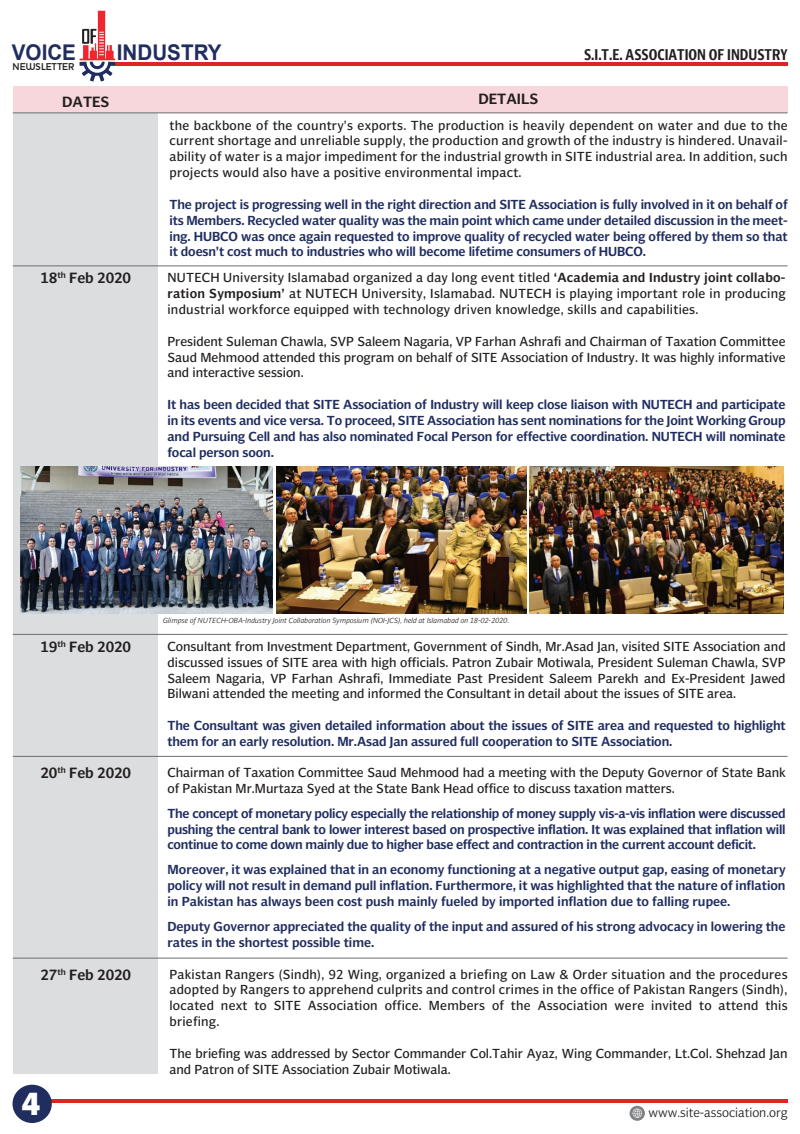
<style>
.page{position:relative;width:800px;height:1134px;background:#fff}
.page>*{position:absolute;margin:0;border:0;box-sizing:border-box;transform-origin:0 0}
.t1{font:800 31.95px "Olisipone";color:#fff;scale:.95 1}
.t2{font:700 21.6px "Arial";color:#202d5f;scale:.95 1}
.t3{font:600 15.15px "Olisipone Head";color:#231f20}
.t4{font:600 15px "Olisipone";letter-spacing:-.01em;color:#231f20}
.t5{font:13.2px/15.9px "Olisipone";color:#231f20;text-align:justify}
.t6{font:600 13.2px/15.9px "Olisipone";letter-spacing:-.01em;color:#202d5f;text-align:justify}
.t7{font:300 12.9px "Olisipone";color:#231f20}
.t8{font:700 10.05px "Houschka";letter-spacing:.02em;color:#231f20;scale:.95 1}
.t9{font:italic 300 7.5px "Olisipone";letter-spacing:.005em;color:#231f20}
.s1{font-weight:600}
</style>
<div class="page">
<hr style="left:114px;top:62px;width:673px;height:4px;background:#df2426">
<svg style="left:79px;top:11px;width:36px;height:71px"></svg>
<hr style="left:14px;top:1099px;width:773px;height:4px;background:#df2426">
<svg style="left:629px;top:1106px;width:15px;height:15px"></svg>
<svg style="left:632px;top:1109px;width:9px;height:9px"></svg>
<div style="left:13px;top:1085px;width:39px;height:38px;background:#202d5f;border-radius:50%"></div>
<div style="left:13px;top:87px;width:774px;height:26px;background:#f7d7db"></div>
<div style="left:13px;top:113px;width:144px;height:961px;background:#dcdddf"></div>
<hr style="left:13px;top:113px;width:774px;height:1px;background:#6c6d70">
<hr style="left:13px;top:266px;width:774px;height:1px;background:#6c6d70">
<hr style="left:13px;top:634px;width:774px;height:1px;background:#6c6d70">
<hr style="left:13px;top:756px;width:774px;height:1px;background:#6c6d70">
<hr style="left:13px;top:958px;width:774px;height:1px;background:#6c6d70">
<img style="left:20px;top:466px;width:253px;height:148px">
<img style="left:276px;top:466px;width:250px;height:148px">
<img style="left:529px;top:466px;width:254px;height:148px">
<h2 class="t2" style="left:12px;top:38px;width:69px">VOICE</h2>
<h2 class="t2" style="left:117px;top:38px;width:112px">INDUSTRY</h2>
<p class="t3" style="left:583px;top:46px;width:205px">S.I.T.E. ASSOCIATION OF INDUSTRY</p>
<p class="t8" style="left:12px;top:60px;width:67px">NEWSLETTER</p>
<p class="t4" style="left:62px;top:93px;width:49px">DATES</p>
<p class="t4" style="left:478px;top:90px;width:61px">DETAILS</p>
<p class="t4" style="left:41px;top:270px;width:92px">18<sup>th</sup> Feb 2020</p>
<p class="t5" style="left:169px;top:117px;width:619px">the backbone of the country’s exports. The production is heavily dependent on water and due to the current shortage and unreliable supply, the production and growth of the industry is hindered. Unavail&shy;ability of water is a major impediment for the industrial growth in SITE industrial area. In addition, such projects would also have a positive environmental impact.</p>
<p class="t6" style="left:169px;top:196px;width:619px">The project is progressing well in the right direction and SITE Association is fully involved in it on behalf of its Members. Recycled water quality was the main point which came under detailed discussion in the meet&shy;ing. HUBCO was once again requested to improve quality of recycled water being offered by them so that it doesn’t cost much to industries who will become lifetime consumers of HUBCO.</p>
<p class="t5" style="left:167px;top:270px;width:619px">NUTECH University Islamabad organized a day long event titled <span class="s1">‘Academia and Industry joint collabo&shy;ration Symposium’</span> at NUTECH University, Islamabad. NUTECH is playing important role in producing industrial workforce equipped with technology driven knowledge, skills and capabilities.</p>
<p class="t5" style="left:167px;top:333px;width:619px">President Suleman Chawla, SVP Saleem Nagaria, VP Farhan Ashrafi and Chairman of Taxation Committee Saud Mehmood attended this program on behalf of SITE Association of Industry. It was highly informative and interactive session.</p>
<p class="t6" style="left:167px;top:396px;width:619px">It has been decided that SITE Association of Industry will keep close liaison with NUTECH and participate in its events and vice versa. To proceed, SITE Association has sent nominations for the Joint Working Group and Pursuing Cell and has also nominated Focal Person for effective coordination. NUTECH will nominate focal person soon.</p>
<p class="t4" style="left:41px;top:638px;width:92px">19<sup>th</sup> Feb 2020</p>
<p class="t4" style="left:41px;top:764px;width:92px">20<sup>th</sup> Feb 2020</p>
<p class="t9" style="left:163px;top:616px;width:347px">Glimpse of NUTECH-OBA-Industry Joint Collaboration Symposium (NOI-JCS), held at Islamabad on 18-02-2020.</p>
<p class="t5" style="left:167px;top:638px;width:619px">Consultant from Investment Department, Government of Sindh, Mr.Asad Jan, visited SITE Association and discussed issues of SITE area with high officials. Patron Zubair Motiwala, President Suleman Chawla, SVP Saleem Nagaria, VP Farhan Ashrafi, Immediate Past President Saleem Parekh and Ex-President Jawed Bilwani attended the meeting and informed the Consultant in detail about the issues of SITE area.</p>
<p class="t6" style="left:167px;top:717px;width:619px">The Consultant was given detailed information about the issues of SITE area and requested to highlight them for an early resolution. Mr.Asad Jan assured full cooperation to SITE Association.</p>
<p class="t5" style="left:167px;top:764px;width:619px">Chairman of Taxation Committee Saud Mehmood had a meeting with the Deputy Governor of State Bank of Pakistan Mr.Murtaza Syed at the State Bank Head office to discuss taxation matters.</p>
<p class="t6" style="left:167px;top:805px;width:619px">The concept of monetary policy especially the relationship of money supply vis-a-vis inflation were discussed pushing the central bank to lower interest based on prospective inflation. It was explained that inflation will continue to come down mainly due to higher base effect and contraction in the current account deficit.</p>
<p class="t6" style="left:167px;top:862px;width:619px">Moreover, it was explained that in an economy functioning at a negative output gap, easing of monetary policy will not result in demand pull inflation. Furthermore, it was highlighted that the nature of inflation in Pakistan has always been cost push mainly fueled by imported inflation due to falling rupee.</p>
<p class="t6" style="left:167px;top:918px;width:619px">Deputy Governor appreciated the quality of the input and assured of his strong advocacy in lowering the rates in the shortest possible time.</p>
<p class="t4" style="left:41px;top:966px;width:92px">27<sup>th</sup> Feb 2020</p>
<p class="t5" style="left:169px;top:966px;width:619px">Pakistan Rangers (Sindh), 92 Wing, organized a briefing on Law &amp; Order situation and the procedures adopted by Rangers to apprehend culprits and control crimes in the office of Pakistan Rangers (Sindh), located next to SITE Association office. Members of the Association were invited to attend this briefing.</p>
<p class="t5" style="left:169px;top:1045px;width:619px">The briefing was addressed by Sector Commander Col.Tahir Ayaz, Wing Commander, Lt.Col. Shehzad Jan and Patron of SITE Association Zubair Motiwala.</p>
<h1 class="t1" style="left:22px;top:1085px;width:21px">4</h1>
<p class="t7" style="left:648px;top:1105px;width:140px">www.site-association.org</p>
</div>
